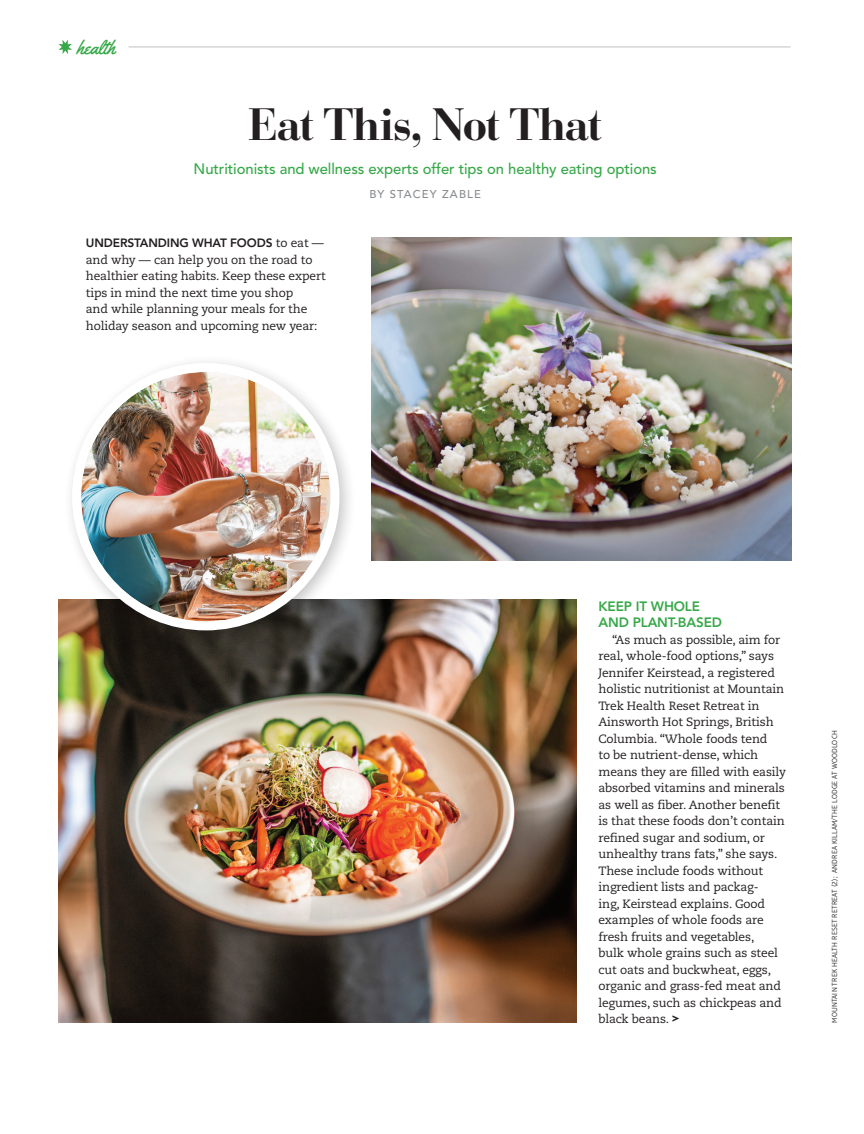
<style>
.page{position:relative;width:864px;height:1134px;background:#fff}
.page>*{position:absolute;margin:0;border:0;box-sizing:border-box;transform-origin:0 0}
.MW_-_BOB_Hed{font:700 45px "Bauer Bodoni Std";letter-spacing:-.045em;color:#231f20}
.MW_-_Script_Box_Head{font:19.5px "Yellowtail";color:#36a848}
.MW_-_BOB_Deck{font:500 15px "Avenir LT Pro";letter-spacing:-.005em;color:#36a848}
.MW_-_Sub_Head{font:800 13.5px/16.5px "Avenir LT Pro";letter-spacing:-.01em;color:#36a848}
.MW_-_Body_Copy{font:12px/16.5px "Caecilia LT Std";letter-spacing:-.01em;color:#231f20}
.MW_-_BOB_Body_Copy_1st_Graph{font:12px/16.5px "Caecilia LT Std";letter-spacing:-.01em;color:#231f20}
.MW_-_BOB_Byline{font:500 11.25px "Avenir LT Pro";letter-spacing:.1em;color:#8a8c8f}
.MW_-_Photo_Credit{font:300 7.5px "Aptifer Sans LT Pro";letter-spacing:.025em;color:#231f20}
.s1{font-family:"Avenir LT Pro";font-weight:800}
.s2{font-family:"USAT Pi";font-weight:700}
</style>
<div class="page">
<img style="left:58px;top:599px;width:518px;height:424px">
<hr style="left:129px;top:46px;width:662px;height:1px;background:#c7c8ca">
<svg style="left:58px;top:40px;width:14px;height:14px"></svg>
<img style="left:371px;top:238px;width:421px;height:323px">
<div style="left:64px;top:355px;width:293px;height:293px;background:#231f20;opacity:.25"></div>
<svg style="left:77px;top:368px;width:258px;height:258px"></svg>
<img style="left:81px;top:372px;width:249px;height:249px;border-radius:125px">
<div style="left:72px;top:363px;width:267px;height:267px;border:9px solid #fff;border-radius:50%"></div>
<p class="MW_-_Script_Box_Head" style="left:76px;top:35px;width:40px">health</p>
<p class="MW_-_BOB_Hed" style="left:248px;top:98px;width:355px">Eat This, Not That</p>
<p class="MW_-_BOB_Deck" style="left:194px;top:160px;width:465px">Nutritionists and wellness experts offer tips on healthy eating options</p>
<p class="MW_-_BOB_Byline" style="left:369px;top:187px;width:113px">BY STACEY ZABLE</p>
<p class="MW_-_BOB_Body_Copy_1st_Graph" style="left:86px;top:235px;width:241px"><span class="s1">UNDERSTANDING WHAT FOODS</span> to eat — and why — can help you on the road to healthier eating habits. Keep these expert tips in mind the next time you shop<br>and while planning your meals for the holiday season and upcoming new year:</p>
<p class="MW_-_Sub_Head" style="left:598px;top:598px;width:125px">KEEP IT WHOLE<br>AND PLANT-BASED</p>
<p class="MW_-_Body_Copy" style="left:598px;top:631px;width:189px;text-indent:14px">“As much as possible, aim for real, whole-food options,” says<br>Jennifer Keirstead, a registered holistic nutritionist at Mountain<br>Trek Health Reset Retreat in<br>Ainsworth Hot Springs, British<br>Columbia. “Whole foods tend<br>to be nutrient-dense, which means they are filled with easily absorbed vitamins and minerals as well as fiber. Another benefit is that these foods don’t contain refined sugar and sodium, or unhealthy trans fats,” she says.<br>These include foods without ingredient lists and packag-<br>ing, Keirstead explains. Good examples of whole foods are fresh fruits and vegetables,<br>bulk whole grains such as steel cut oats and buckwheat, eggs, organic and grass-fed meat and legumes, such as chickpeas and black beans. <span class="s2">&gt;</span></p>
<p class="MW_-_Photo_Credit" style="left:830px;top:1023px;width:294px;rotate:-90deg">MOUNTAIN TREK HEALTH RESET RETREAT (2); ANDREA KILLAM/THE LODGE AT WOODLOCH</p>
</div>
